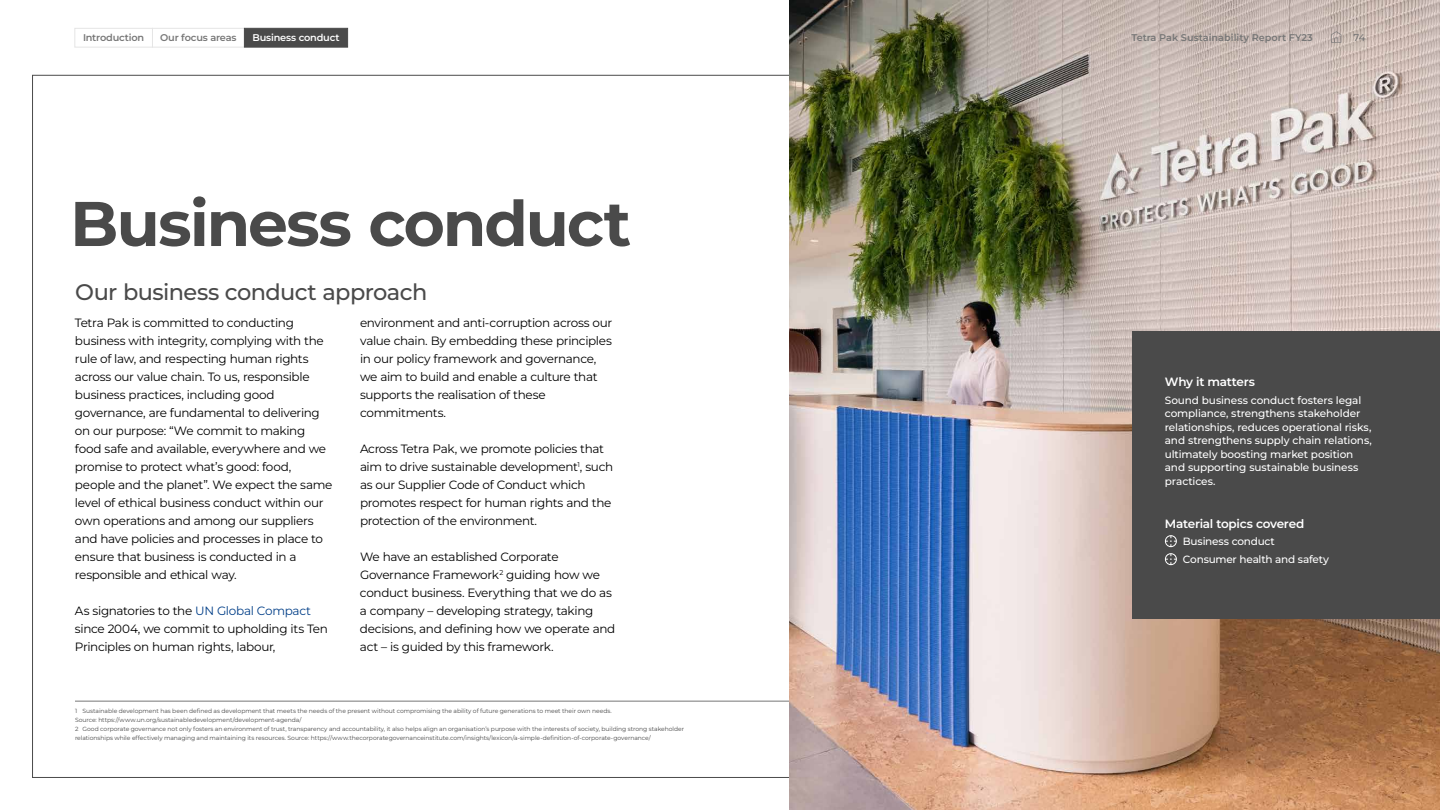
<style>
.page{position:relative;width:1440px;height:810px;background:#fff}
.page>*{position:absolute;margin:0;border:0;box-sizing:border-box;transform-origin:0 0}
.t1{font:700 63px "Montserrat";letter-spacing:-.03em;color:#4a4a4a}
.t2{font:500 22.5px "Montserrat";letter-spacing:-.025em;color:#4a4a4a}
.t3{font:12px/18px "Montserrat";letter-spacing:-.025em;color:#000}
.t4{font:600 12px "Montserrat";letter-spacing:-.02em;color:#fff}
.t5{font:500 10.5px/13.5px "Montserrat";letter-spacing:-.01em;color:#fff}
.t6{font:600 9.75px "Montserrat";letter-spacing:-.01em;color:#777}
.t7{font:600 9.75px "Montserrat";letter-spacing:-.015em;color:#fff}
.t8{font:500 9.75px "Montserrat";color:#777}
.t9{font:6px/9px "Montserrat";letter-spacing:-.005em;color:#4a4a4a}
.s1{color:#023f88}
</style>
<div class="page">
<hr style="left:75px;top:701px;width:1290px;height:1px;background:#777">
<img style="left:789px;top:0;width:651px;height:810px">
<svg style="left:1331px;top:31px;width:10px;height:12px"></svg>
<div style="left:1132px;top:332px;width:308px;height:287px;background:#4a4a4a"></div>
<svg style="left:1165px;top:535px;width:12px;height:12px"></svg>
<svg style="left:1165px;top:553px;width:12px;height:12px"></svg>
<svg style="left:74px;top:28px;width:274px;height:20px"></svg>
<p class="t6" style="left:83px;top:31px;width:63px">Introduction</p>
<p class="t6" style="left:160px;top:31px;width:78px">Our focus areas</p>
<p class="t7" style="left:252px;top:31px;width:89px">Business conduct</p>
<h1 class="t1" style="left:70px;top:178px;width:563px">Business conduct</h1>
<h2 class="t2" style="left:75px;top:276px;width:354px">Our business conduct approach</h2>
<p class="t3" style="left:75px;top:313px;width:259px">Tetra Pak is committed to conducting business with integrity, complying with the rule of law, and respecting human rights across our value chain. To us, responsible business practices, including good governance, are fundamental to delivering on our purpose: “We commit to making food safe and available, everywhere and we promise to protect what’s good: food, people and the planet”. We expect the same level of ethical business conduct within our own operations and among our suppliers and have policies and processes in place to ensure that business is conducted in a responsible and ethical way.</p>
<p class="t3" style="left:75px;top:601px;width:254px">As signatories to the <span class="s1">UN Global Compact </span>since 2004, we commit to upholding its Ten<br>Principles on human rights, labour,</p>
<p class="t3" style="left:360px;top:313px;width:254px">environment and anti-corruption across our value chain. By embedding these principles in our policy framework and governance, we aim to build and enable a culture that supports the realisation of these commitments.</p>
<p class="t3" style="left:360px;top:439px;width:255px">Across Tetra Pak, we promote policies that aim to drive sustainable development<sup>1</sup>, such as our Supplier Code of Conduct which promotes respect for human rights and the protection of the environment.</p>
<p class="t3" style="left:360px;top:547px;width:257px">We have an established Corporate Governance Framework<sup>2</sup> guiding how we conduct business. Everything that we do as a company – developing strategy, taking decisions, and defining how we operate and act – is guided by this framework.</p>
<p class="t9" style="left:75px;top:706px;width:611px">1 Sustainable development has been defined as development that meets the needs of the present without compromising the ability of future generations to meet their own needs.<br>Source: https://www.un.org/sustainabledevelopment/development-agenda/<br>2 Good corporate governance not only fosters an environment of trust, transparency and accountability, it also helps align an organisation’s purpose with the interests of society, building strong stakeholder relationships while effectively managing and maintaining its resources. Source: https://www.thecorporategovernanceinstitute.com/insights/lexicon/a-simple-definition-of-corporate-governance/</p>
<p class="t6" style="left:1131px;top:31px;width:183px">Tetra Pak Sustainability Report FY23</p>
<p class="t8" style="left:1354px;top:31px;width:13px">74</p>
<p class="t4" style="left:1165px;top:374px;width:91px">Why it matters</p>
<p class="t5" style="left:1165px;top:393px;width:208px">Sound business conduct fosters legal compliance, strengthens stakeholder relationships, reduces operational risks, and strengthens supply chain relations, ultimately boosting market position and supporting sustainable business practices.</p>
<p class="t4" style="left:1165px;top:515px;width:141px">Material topics covered</p>
<p class="t5" style="left:1183px;top:532px;width:148px;line-height:18px">Business conduct<br>Consumer health and safety</p>
</div>
